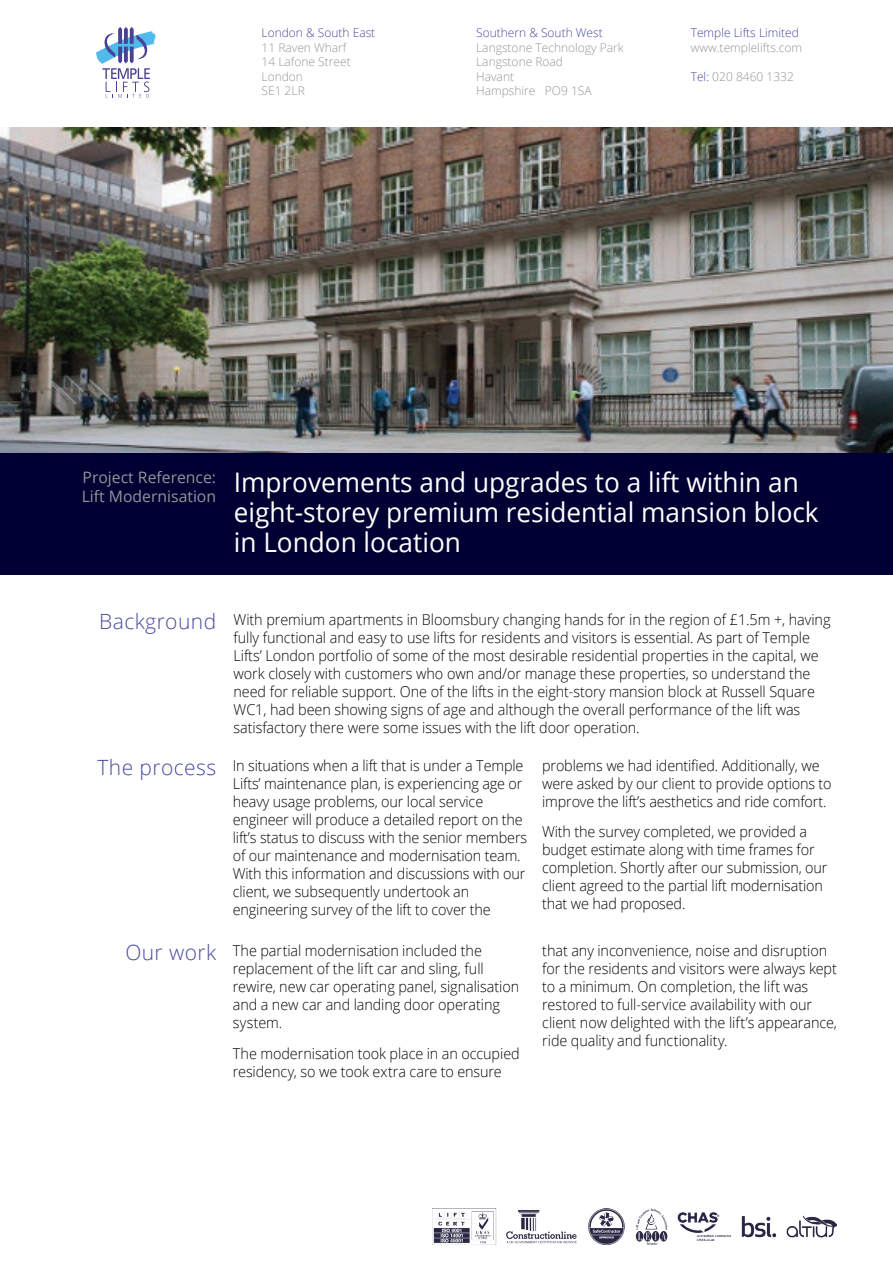
<style>
.page{position:relative;width:893px;height:1263px;background:#fff}
.page>*{position:absolute;margin:0;border:0;box-sizing:border-box;transform-origin:0 0}
.t1{font:27px/30px "Open Sans";color:#fff}
.t2{font:300 21px "Open Sans";letter-spacing:.02em;color:#484b9f}
.t3{font:15.75px/18.9px "Open Sans";color:#939598}
.t4{font:300 15px/18px "Open Sans";letter-spacing:-.005em;color:#040503;scale:.96 1}
.t5{font:300 12px/14.4px "Open Sans";color:#939598}
.t6{font:300 12px "Open Sans";color:#484b9f}
.s1{color:#484b9f}
</style>
<div class="page">
<img style="left:0;top:128px;width:893px;height:325px">
<div style="left:0;top:453px;width:893px;height:122px;background:#000032"></div>
<img style="left:433px;top:1208px;width:404px;height:37px">
<svg style="left:96px;top:27px;width:60px;height:71px"></svg>
<p class="t6" style="left:261px;top:25px;width:115px">London &amp; South East</p>
<p class="t5" style="left:261px;top:40px;width:91px">11 Raven Wharf<br>14 Lafone Street<br>London<br>SE1 2LR</p>
<p class="t6" style="left:476px;top:25px;width:128px">Southern &amp; South West</p>
<p class="t5" style="left:476px;top:40px;width:149px">Langstone Technology Park<br>Langstone Road<br>Havant<br>Hampshire PO9 1SA</p>
<p class="t6" style="left:691px;top:25px;width:110px">Temple Lifts Limited</p>
<p class="t5" style="left:691px;top:40px;width:113px">www.templelifts.com</p>
<p class="t5" style="left:691px;top:69px;width:105px"><span class="s1">Tel:</span> 020 8460 1332</p>
<p class="t3" style="left:82px;top:468px;width:136px">Project Reference:<br>Lift Modernisation</p>
<h1 class="t1" style="left:234px;top:467px;width:586px">Improvements and upgrades to a lift within an eight-storey premium residential mansion block in London location</h1>
<h2 class="t2" style="left:99px;top:607px;width:118px">Background</h2>
<p class="t4" style="left:234px;top:610px;width:623px">With premium apartments in Bloomsbury changing hands for in the region of £1.5m +, having fully functional and easy to use lifts for residents and visitors is essential. As part of Temple Lifts’ London portfolio of some of the most desirable residential properties in the capital, we work closely with customers who own and/or manage these properties, so understand the need for reliable support. One of the lifts in the eight-story mansion block at Russell Square WC1, had been showing signs of age and although the overall performance of the lift was satisfactory there were some issues with the lift door operation.</p>
<h2 class="t2" style="left:98px;top:753px;width:120px">The process</h2>
<p class="t4" style="left:233px;top:756px;width:308px">In situations when a lift that is under a Temple Lifts’ maintenance plan, is experiencing age or heavy usage problems, our local service engineer will produce a detailed report on the lift’s status to discuss with the senior members of our maintenance and modernisation team.<br>With this information and discussions with our client, we subsequently undertook an engineering survey of the lift to cover the</p>
<p class="t4" style="left:542px;top:756px;width:303px">problems we had identified. Additionally, we were asked by our client to provide options to improve the lift’s aesthetics and ride comfort.</p>
<p class="t4" style="left:542px;top:822px;width:299px">With the survey completed, we provided a budget estimate along with time frames for completion. Shortly after our submission, our client agreed to the partial lift modernisation that we had proposed.</p>
<h2 class="t2" style="left:125px;top:938px;width:92px">Our work</h2>
<p class="t4" style="left:233px;top:941px;width:300px">The partial modernisation included the replacement of the lift car and sling, full rewire, new car operating panel, signalisation and a new car and landing door operating system.</p>
<p class="t4" style="left:233px;top:1044px;width:300px">The modernisation took place in an occupied residency, so we took extra care to ensure</p>
<p class="t4" style="left:542px;top:941px;width:308px">that any inconvenience, noise and disruption for the residents and visitors were always kept to a minimum. On completion, the lift was restored to full-service availability with our client now delighted with the lift’s appearance, ride quality and functionality.</p>
</div>
